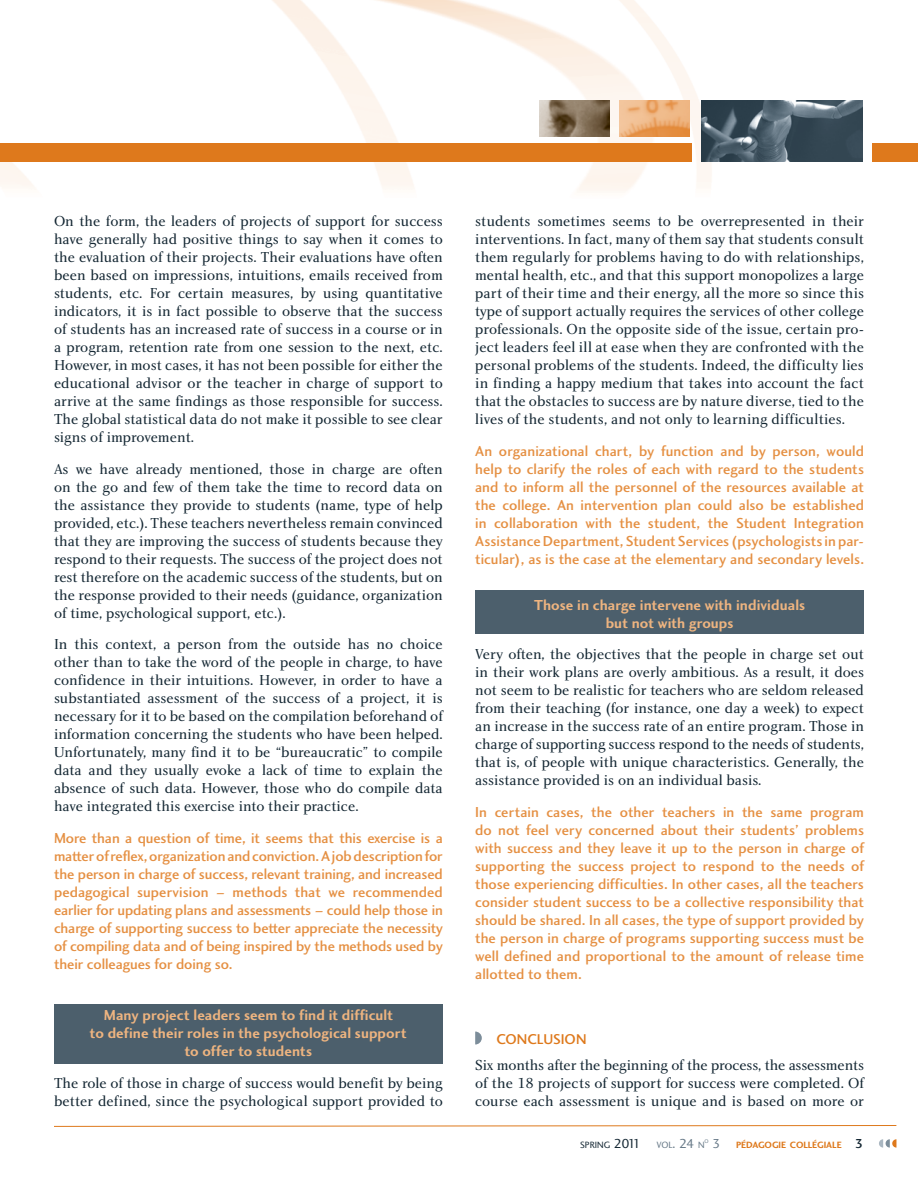
<style>
.page{position:relative;width:918px;height:1188px;background:#fff}
.page>*{position:absolute;margin:0;border:0;box-sizing:border-box;transform-origin:0 0}
.t1{font:15px/18px "Charlotte Book Plain";color:#142733;text-align:justify}
.t2{font:15px/18px "Charlotte Sans Medium Plain";color:#e59043;text-align:justify}
.t3{font:15px/18px "Charlotte Sans Bold Plain";letter-spacing:.01em;color:#eeb480;text-align:center}
.t4{font:14.7px "Charlotte Sans Medium Plain";letter-spacing:-.005em;color:#de791c}
.t5{font:9.45px "Charlotte Sans Bold Plain";color:#de791c}
.t6{font:9.45px "Charlotte Sans Book Plain";color:#142733}
.t7{font:5.55px "Charlotte Sans Book Plain";color:#687a88}
.s1{font-size:13.5px}
.s2{color:#687a88}
.s3{font-size:13.5px;color:#687a88}
.s4{font-family:"Charlotte Sans Book Plain";font-size:13.5px;color:#687a88}
.s5{font-family:"Charlotte Sans Medium Plain";font-size:13.5px;color:#142733}
</style>
<div class="page">
<img style="left:0;top:0;width:905px;height:192px">
<img style="left:701px;top:101px;width:162px;height:61px">
<img style="left:620px;top:101px;width:70px;height:36px">
<img style="left:540px;top:101px;width:70px;height:36px">
<svg style="left:475px;top:1031px;width:7px;height:14px"></svg>
<div style="left:54px;top:1004px;width:389px;height:59px;background:#4c5f6c"></div>
<div style="left:475px;top:591px;width:389px;height:43px;background:#4c5f6c"></div>
<svg style="left:879px;top:1139px;width:17px;height:9px"></svg>
<svg style="left:54px;top:1125px;width:843px;height:2px;background:#edbb8c"></svg>
<div style="left:872px;top:144px;width:46px;height:18px;background:#de791c"></div>
<div style="left:0;top:144px;width:691px;height:18px;background:#de791c"></div>
<img style="left:905px;top:143px;width:13px;height:1px">
<p class="t1" style="left:54px;top:213px;width:390px">On the form, the leaders of projects of support for success have generally had positive things to say when it comes to the evaluation of their projects. Their evaluations have often been based on impressions, intuitions, emails received from students, etc. For certain measures, by using quantitative indicators, it is in fact possible to observe that the success of students has an increased rate of success in a course or in a program, retention rate from one session to the next, etc.<br>However, in most cases, it has not been possible for either the educational advisor or the teacher in charge of support to arrive at the same findings as those responsible for success.<br>The global statistical data do not make it possible to see clear signs of improvement.</p>
<p class="t1" style="left:54px;top:461px;width:390px">As we have already mentioned, those in charge are often on the go and few of them take the time to record data on the assistance they provide to students (name, type of help provided, etc.). These teachers nevertheless remain convinced that they are improving the success of students because they respond to their requests. The success of the project does not rest therefore on the academic success of the students, but on the response provided to their needs (guidance, organization of time, psychological support, etc.).</p>
<p class="t1" style="left:54px;top:636px;width:390px">In this context, a person from the outside has no choice other than to take the word of the people in charge, to have confidence in their intuitions. However, in order to have a substantiated assessment of the success of a project, it is necessary for it to be based on the compilation beforehand of information concerning the students who have been helped.<br>Unfortunately, many find it to be “bureaucratic” to compile data and they usually evoke a lack of time to explain the absence of such data. However, those who do compile data have integrated this exercise into their practice.</p>
<p class="t2" style="left:54px;top:830px;width:390px">More than a question of time, it seems that this exercise is a matter of reflex, organization and conviction. A job description for the person in charge of success, relevant training, and increased pedagogical supervision – methods that we recommended earlier for updating plans and assessments – could help those in charge of supporting success to better appreciate the necessity of compiling data and of being inspired by the methods used by their colleagues for doing so.</p>
<p class="t3" style="left:90px;top:1008px;width:318px">Many project leaders seem to find it difficult<br>to define their roles in the psychological support to offer to students</p>
<p class="t1" style="left:54px;top:1075px;width:390px">The role of those in charge of success would benefit by being better defined, since the psychological support provided to</p>
<p class="t1" style="left:475px;top:213px;width:390px">students sometimes seems to be overrepresented in their interventions. In fact, many of them say that students consult them regularly for problems having to do with relationships, mental health, etc., and that this support monopolizes a large part of their time and their energy, all the more so since this type of support actually requires the services of other college professionals. On the opposite side of the issue, certain pro&shy;ject leaders feel ill at ease when they are confronted with the personal problems of the students. Indeed, the difficulty lies in finding a happy medium that takes into account the fact that the obstacles to success are by nature diverse, tied to the lives of the students, and not only to learning difficulties.</p>
<p class="t2" style="left:475px;top:443px;width:390px">An organizational chart, by function and by person, would help to clarify the roles of each with regard to the students and to inform all the personnel of the resources available at the college. An intervention plan could also be established in collaboration with the student, the Student Integration Assistance Department, Student Services (psychologists in par&shy;ticular), as is the case at the elementary and secondary levels.</p>
<p class="t3" style="left:534px;top:597px;width:273px">Those in charge intervene with individuals but not with groups</p>
<p class="t1" style="left:475px;top:646px;width:390px">Very often, the objectives that the people in charge set out in their work plans are overly ambitious. As a result, it does not seem to be realistic for teachers who are seldom released from their teaching (for instance, one day a week) to expect an increase in the success rate of an entire program. Those in charge of supporting success respond to the needs of students, that is, of people with unique characteristics. Generally, the assistance provided is on an individual basis.</p>
<p class="t2" style="left:475px;top:804px;width:390px">In certain cases, the other teachers in the same program do not feel very concerned about their students’ problems with success and they leave it up to the person in charge of supporting the success project to respond to the needs of those experiencing difficulties. In other cases, all the teachers consider student success to be a collective responsibility that should be shared. In all cases, the type of support provided by the person in charge of programs supporting success must be well defined and proportional to the amount of release time allotted to them.</p>
<p class="t4" style="left:496px;top:1033px;width:92px">CONCLUSION</p>
<p class="t1" style="left:475px;top:1057px;width:390px">Six months after the beginning of the process, the assessments of the 18 projects of support for success were completed. Of course each assessment is unique and is based on more or</p>
<p class="t6" style="left:580px;top:1141px;width:126px">SPRING <span class="s1">2011</span> <span class="s2">VOL</span><span class="s3">. 24</span> <span class="s2">N</span></p>
<p class="t7" style="left:705px;top:1139px;width:6px">O</p>
<p class="t5" style="left:712px;top:1141px;width:153px"><span class="s4">3</span> PÉDAGOGIE COLLÉGIALE <span class="s5">3</span></p>
</div>
